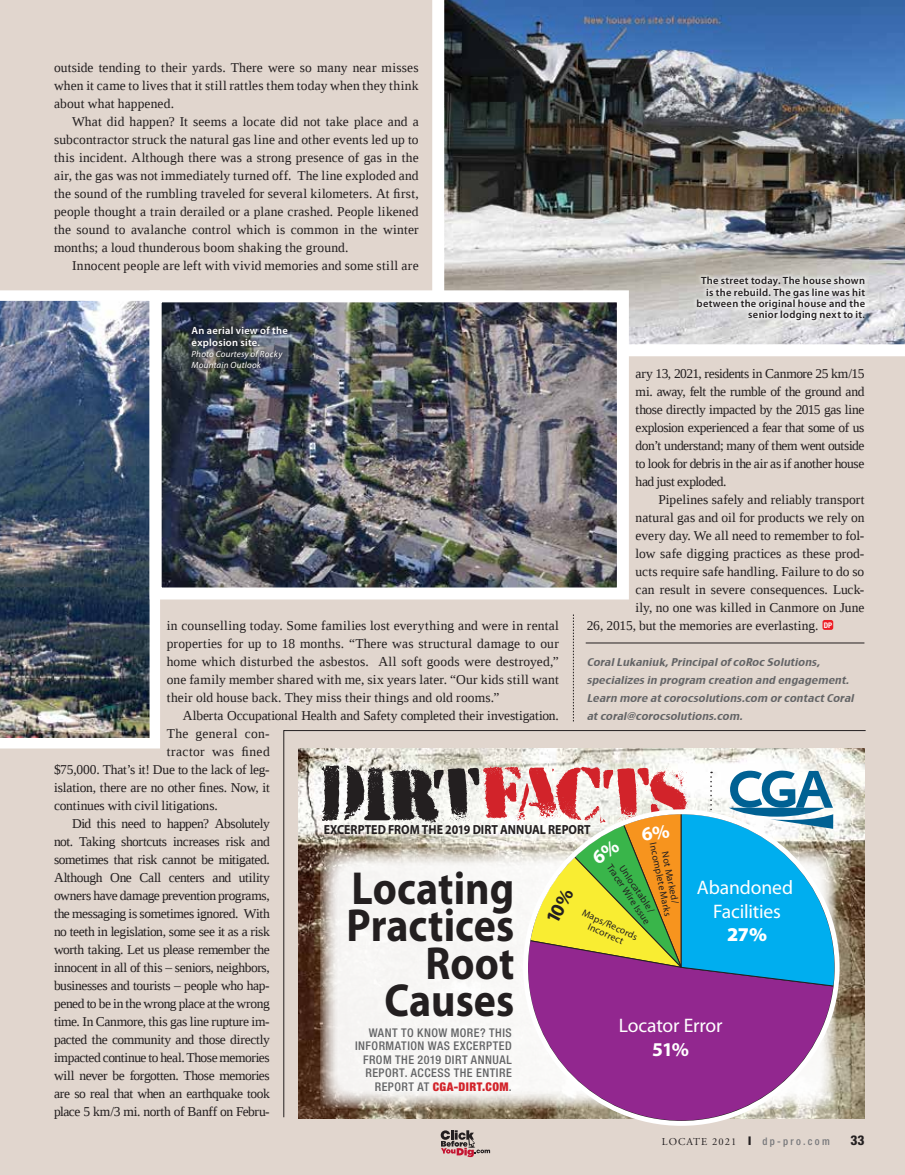
<style>
.page{position:relative;width:905px;height:1175px;background:#fff}
.page>*{position:absolute;margin:0;border:0;box-sizing:border-box;transform-origin:0 0}
.t1{font:71.7px "HVD Peace";letter-spacing:-.04em;color:#d2232a}
.t2{font:700 46.5px/37.5px "Myriad Pro";color:#231f20;text-align:right;scale:.9 1}
.t3{font:19.65px/23.5px "Myriad Pro";letter-spacing:-.01em;color:#fff;text-align:center}
.t4{font:700 19.65px "Myriad Pro";color:#fff}
.t5{font:900 19.65px "Myriad Pro";color:#fff}
.t6{font:13.5px/18px "Liberation Serif";letter-spacing:-.01em;color:#231f20;text-align:justify}
.t7{font:13.5px "Liberation Serif";letter-spacing:-.03em;color:#231f20}
.t8{font:13.5px "Liberation Serif";letter-spacing:.01em;color:#231f20}
.t9{font:13.5px "Liberation Serif";letter-spacing:-.035em;color:#231f20}
.t10{font:13.5px "Liberation Serif";letter-spacing:.025em;color:#231f20}
.t11{font:800 condensed 13.5px "Helvetica Neue";color:#231f20}
.t12{font:700 13.2px "Myriad Pro";color:#231f20;scale:.9 1}
.t13{font:500 condensed 12px/13.5px "Helvetica Neue";letter-spacing:.04em;color:#636466;text-align:right}
.t14{font:italic 10.5px/18px "Charcoal CY";color:#636466}
.t15{font:600 10.5px/11.2px "Myriad Pro";letter-spacing:.025em;color:#231f20;text-align:right}
.t16{font:600 10.5px/11.2px "Myriad Pro";letter-spacing:.025em;color:#fff}
.t17{font:10.5px "Adobe Garamond Pro";letter-spacing:.1em;color:#231f20}
.t18{font:9.75px/9.8px "Myriad Pro";color:#231f20;text-align:center}
.t19{font:italic 9px/11.2px "Myriad Pro";letter-spacing:.025em;color:#fff}
.t20{font:700 condensed 7.8px "Helvetica Neue";color:#fff}
.s1{color:#231f20}
.s2{font-weight:900;color:#d2232a}
.s3{font-family:"DIN";font-weight:900;font-size:12px}
.s4{font-family:"Helvetica Neue";font-weight:500;font-stretch:condensed;color:#77787b}
</style>
<div class="page">
<div style="left:0;top:0;width:904px;height:1174px;background:#e1d6ce"></div>
<svg style="left:283px;top:730px;width:583px;height:388px"></svg>
<svg style="left:573px;top:614px;width:1px;height:107px"></svg>
<svg style="left:440px;top:1130px;width:50px;height:27px"></svg>
<img style="left:0;top:290px;width:160px;height:458px">
<img style="left:432px;top:0;width:472px;height:356px">
<img style="left:163px;top:303px;width:453px;height:283px">
<div style="left:150px;top:290px;width:479px;height:309px;border:12px solid #fff"></div>
<svg style="left:188px;top:323px;width:103px;height:48px"></svg>
<svg style="left:693px;top:272px;width:176px;height:53px"></svg>
<hr style="left:585px;top:642px;width:279px;height:1px;background:#231f20">
<div style="left:822px;top:620px;width:11px;height:10px;background:#ed1d24;border-radius:2px"></div>
<img style="left:299px;top:748px;width:565px;height:370px">
<svg style="left:319px;top:848px;width:517px;height:260px;fill:#f7f6f4"></svg>
<svg style="left:518px;top:939px;width:316px;height:187px"></svg>
<svg style="left:529px;top:770px;width:306px;height:217px"></svg>
<p class="t6" style="left:54px;top:58px;width:366px">outside tending to their yards. There were so many near misses when it came to lives that it still rattles them today when they think about what happened.</p>
<p class="t6" style="left:54px;top:112px;width:366px;text-indent:18px">What did happen? It seems a locate did not take place and a subcontractor struck the natural gas line and other events led up to this incident. Although there was a strong presence of gas in the air, the gas was not immediately turned off. The line exploded and the sound of the rumbling traveled for several kilometers. At first, people thought a train derailed or a plane crashed. People likened the sound to avalanche control which is common in the winter months; a loud thunderous boom shaking the ground.</p>
<p class="t8" style="left:72px;top:257px;width:348px">Innocent people are left with vivid memories and some still are</p>
<p class="t15" style="left:696px;top:275px;width:170px">The street today. The house shown is the rebuild. The gas line was hit between the original house and the senior lodging next to it.</p>
<p class="t16" style="left:192px;top:325px;width:98px">An aerial view of the explosion site.</p>
<p class="t19" style="left:192px;top:348px;width:92px">Photo Courtesy of Rocky<br>Mountain Outlook</p>
<p class="t6" style="left:635px;top:364px;width:230px">ary 13, 2021, residents in Canmore 25 km/15 mi. away, felt the rumble of the ground and those directly impacted by the 2015 gas line explosion experienced a fear that some of us don’t understand; many of them went outside to look for debris in the air as if another house had just exploded.</p>
<p class="t6" style="left:658px;top:490px;width:207px">Pipelines safely and reliably transport</p>
<p class="t6" style="left:635px;top:508px;width:230px">natural gas and oil for products we rely on</p>
<p class="t6" style="left:635px;top:526px;width:230px">every day. We all need to remember to fol-</p>
<p class="t6" style="left:635px;top:544px;width:230px">low safe digging practices as these prod-</p>
<p class="t8" style="left:635px;top:563px;width:230px">ucts require safe handling. Failure to do so</p>
<p class="t6" style="left:635px;top:580px;width:230px">can result in severe consequences. Luck-</p>
<p class="t6" style="left:635px;top:598px;width:230px">ily, no one was killed in Canmore on June</p>
<p class="t6" style="left:586px;top:616px;width:233px">26, 2015, but the memories are everlasting.</p>
<p class="t14" style="left:586px;top:653px;width:271px">CoralLukaniuk,Principalof coRoc Solutions, specializes in program creation and engagement.<br>Learn more atcorocsolutions.com orcontactCoral atcoral@corocsolutions.com.</p>
<p class="t6" style="left:167px;top:616px;width:393px">in counselling today. Some families lost everything and were in rental properties for up to 18 months. “There was structural damage to our home which disturbed the asbestos. All soft goods were destroyed,” one family member shared with me, six years later. “Our kids still want their old house back. They miss their things and old rooms.”</p>
<p class="t6" style="left:183px;top:706px;width:377px">Alberta Occupational Health and Safety completed their investigation.</p>
<p class="t10" style="left:167px;top:725px;width:104px">The general con-</p>
<p class="t10" style="left:167px;top:743px;width:104px">tractor was fined</p>
<p class="t6" style="left:54px;top:760px;width:217px">$75,000. That’s it! Due to the lack of leg-</p>
<p class="t6" style="left:54px;top:778px;width:217px">islation, there are no other fines. Now, it</p>
<p class="t6" style="left:54px;top:796px;width:165px">continues with civil litigations.</p>
<p class="t7" style="left:72px;top:815px;width:199px">Did this need to happen? Absolutely</p>
<p class="t7" style="left:54px;top:833px;width:217px">not. Taking shortcuts increases risk and</p>
<p class="t7" style="left:54px;top:851px;width:217px">sometimes that risk cannot be mitigated.</p>
<p class="t6" style="left:54px;top:868px;width:217px">Although One Call centers and utility</p>
<p class="t7" style="left:54px;top:887px;width:217px">owners have damage prevention programs,</p>
<p class="t7" style="left:54px;top:905px;width:217px">the messaging is sometimes ignored. With</p>
<p class="t7" style="left:54px;top:923px;width:217px">no teeth in legislation, some see it as a risk</p>
<p class="t6" style="left:54px;top:940px;width:217px">worth taking. Let us please remember the</p>
<p class="t6" style="left:54px;top:958px;width:217px">innocent in all of this – seniors, neighbors,</p>
<p class="t7" style="left:54px;top:977px;width:217px">businesses and tourists – people who hap-</p>
<p class="t7" style="left:54px;top:995px;width:217px">pened to be in the wrong place at the wrong</p>
<p class="t6" style="left:54px;top:1012px;width:217px">time. In Canmore, this gas line rupture im-</p>
<p class="t6" style="left:54px;top:1030px;width:217px">pacted the community and those directly</p>
<p class="t9" style="left:54px;top:1049px;width:217px">impacted continue to heal. Those memories</p>
<p class="t7" style="left:54px;top:1067px;width:217px">will never be forgotten. Those memories</p>
<p class="t6" style="left:54px;top:1084px;width:217px">are so real that when an earthquake took</p>
<p class="t7" style="left:54px;top:1103px;width:217px">place 5 km/3 mi. north of Banff on Febru-</p>
<p class="t20" style="left:823px;top:620px;width:10px">DP</p>
<h1 class="t1" style="left:320px;top:746px;width:372px"><span class="s1">DIRT</span>FACTS</h1>
<p class="t12" style="left:324px;top:820px;width:298px">EXCERPTED FROM THE 2019 DIRT ANNUAL REPORT</p>
<h2 class="t2" style="left:346px;top:867px;width:188px">Locating<br>Practices<br>Root<br>Causes</h2>
<p class="t13" style="left:355px;top:1025px;width:158px">WANT TO KNOW MORE? THIS<br>INFORMATION WAS EXCERPTED<br>FROM THE 2019 DIRT ANNUAL<br>REPORT. ACCESS THE ENTIRE<br>REPORT AT <span class="s2">CGA-DIRT.COM</span>.</p>
<p class="t18" style="left:667px;top:839px;width:77px;rotate:78deg">Not Marked/<br>Incomplete Marks</p>
<p class="t18" style="left:613px;top:862px;width:71px;rotate:56deg">Tracer Wire Issue</p>
<p class="t18" style="left:625px;top:863px;width:56px;rotate:56deg">Unlocatable/</p>
<h3 class="t3" style="left:697px;top:875px;width:98px">Abandoned<br>Facilities</h3>
<h3 class="t5" style="left:727px;top:923px;width:41px">27%</h3>
<p class="t18" style="left:585px;top:907px;width:61px;rotate:25deg">Maps/Records<br>Incorrect</p>
<h3 class="t3" style="left:618px;top:1013px;width:105px">Locator Error</h3>
<h3 class="t4" style="left:652px;top:1036px;width:38px">51%</h3>
<p class="t17" style="left:662px;top:1135px;width:169px">LOCATE 2021 <span class="s3">I</span> <span class="s4">dp-pro.com</span></p>
<p class="t11" style="left:850px;top:1132px;width:16px">33</p>
</div>
